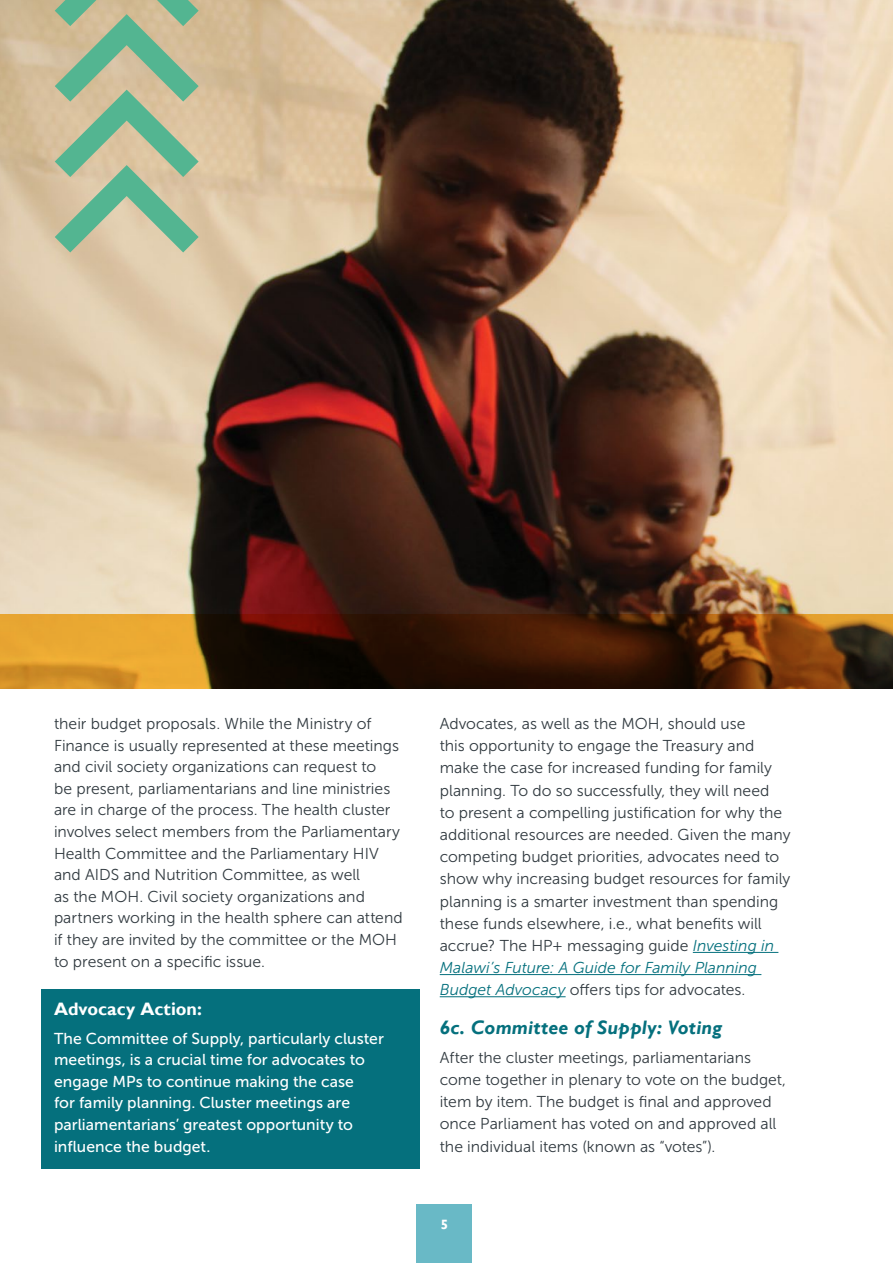
<style>
.page{position:relative;width:893px;height:1263px;background:#fff}
.page>*{position:absolute;margin:0;border:0;box-sizing:border-box;transform-origin:0 0}
.t1{font:italic 700 19.5px "Gill Sans";letter-spacing:.01em;color:#05707d}
.Box_Header{font:700 18px "Gill Sans";letter-spacing:.005em;color:#fff}
.Body{font:15.75px/22.2px "Museo Sans 300";color:#313a40}
.Box{font:15.75px/21.6px "Museo Sans 500";letter-spacing:.005em;color:#fff}
.t2{font:700 13.5px "Gill Sans";color:#fff}
.s1{font-style:italic;color:#05707d}
</style>
<div class="page">
<div style="left:417px;top:1204px;width:55px;height:59px;background:#69b9c6"></div>
<div style="left:40px;top:989px;width:379px;height:44px;background:#05707d"></div>
<div style="left:40px;top:1018px;width:379px;height:151px;background:#05707d"></div>
<hr style="left:693px;top:952px;width:85px;height:1px;background:#05707d">
<hr style="left:440px;top:974px;width:321px;height:1px;background:#05707d">
<hr style="left:440px;top:996px;width:126px;height:1px;background:#05707d">
<img style="left:0;top:0;width:893px;height:615px">
<svg style="left:0;top:615px;width:893px;height:74px;background:#643b10"></svg>
<svg style="left:55px;top:0;width:144px;height:252px;background:#a9bc9a"></svg>
<p class="Body" style="left:54px;top:713px;width:350px;line-height:21.6px">their budget proposals. While the Ministry of Finance is usually represented at these meetings and civil society organizations can request to<br>be present, parliamentarians and line ministries are in charge of the process. The health cluster involves select members from the Parliamentary Health Committee and the Parliamentary HIV and AIDS and Nutrition Committee, as well<br>as the MOH. Civil society organizations and partners working in the health sphere can attend if they are invited by the committee or the MOH to present on a specific issue.</p>
<p class="Box_Header" style="left:54px;top:998px;width:150px">Advocacy Action:</p>
<p class="Box" style="left:54px;top:1027px;width:331px">The Committee of Supply, particularly cluster meetings, is a crucial time for advocates to engage MPs to continue making the case<br>for family planning. Cluster meetings are parliamentarians’ greatest opportunity to influence the budget.</p>
<p class="Body" style="left:440px;top:713px;width:352px">Advocates, as well as the MOH, should use<br>this opportunity to engage the Treasury and make the case for increased funding for family planning. To do so successfully, they will need<br>to present a compelling justification for why the additional resources are needed. Given the many competing budget priorities, advocates need to show why increasing budget resources for family planning is a smarter investment than spending these funds elsewhere, i.e., what benefits will accrue? The HP+ messaging guide <span class="s1">Investing in Malawi’s Future: A Guide for Family Planning Budget Advocacy</span> offers tips for advocates.</p>
<h3 class="t1" style="left:440px;top:1016px;width:284px">6c. Committee of Supply: Voting</h3>
<p class="Body" style="left:440px;top:1046px;width:348px">After the cluster meetings, parliamentarians come together in plenary to vote on the budget, item by item. The budget is final and approved once Parliament has voted on and approved all the individual items (known as “votes”).</p>
<p class="t2" style="left:441px;top:1216px;width:9px">5</p>
</div>
